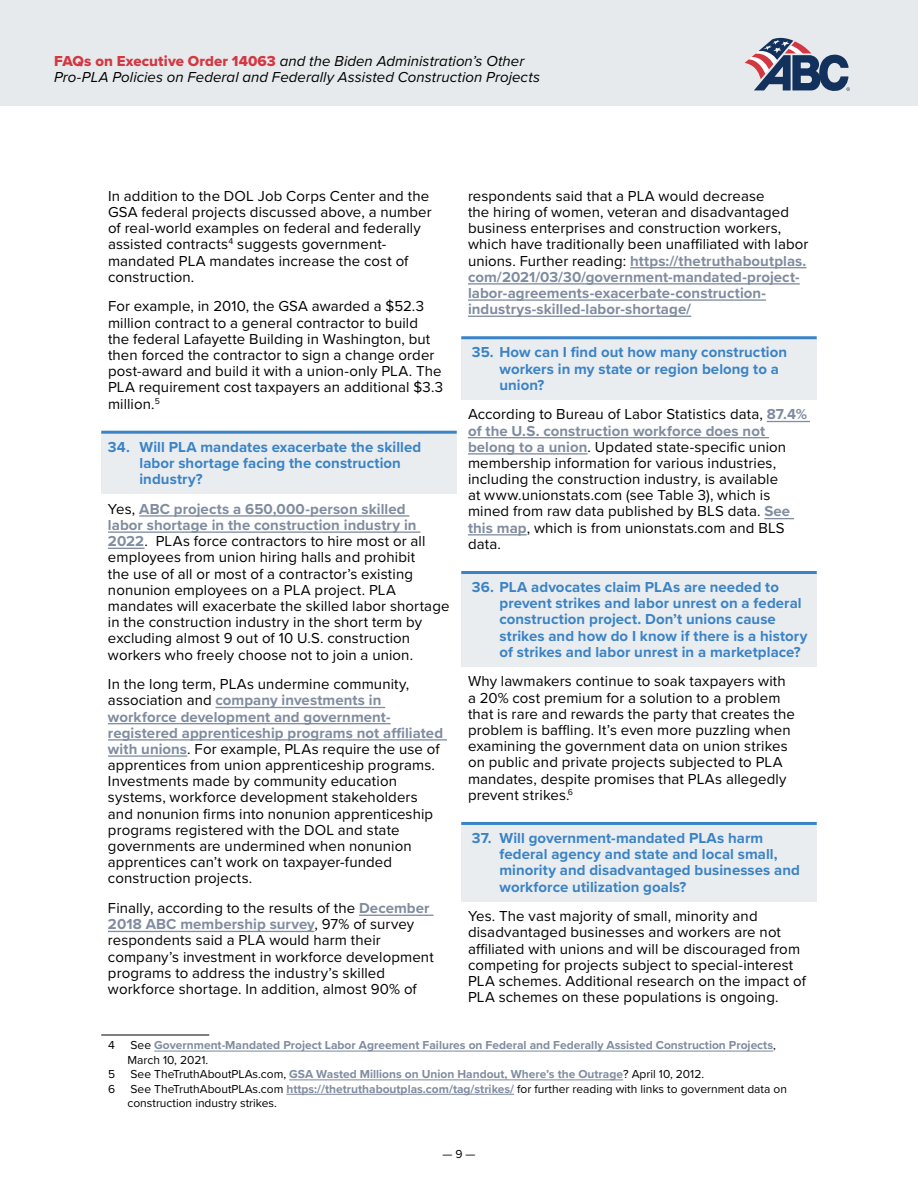
<style>
.page{position:relative;width:918px;height:1188px;background:#fff}
.page>*{position:absolute;margin:0;border:0;box-sizing:border-box;transform-origin:0 0}
.t1{font:15px/16.2px "Proxima Nova";letter-spacing:.005em;color:#000}
.t2{font:700 15px/16.2px "Proxima Nova";letter-spacing:.005em;color:#3a83c6}
.t3{font:italic 15px/16.2px "Proxima Nova";letter-spacing:.005em;color:#000}
.t4{font:700 12px/14.4px "Proxima Nova";color:#808c9f}
.t5{font:12px/14.4px "Proxima Nova";color:#000}
.s1{font-family:"Proxima Nova Extrabld";font-style:normal;color:#d23842}
.s2{font-weight:700;color:#808c9f}
.s3{font-weight:400;color:#000}
</style>
<div class="page">
<div style="left:0;top:0;width:918px;height:106px;background:#e7eaec"></div>
<svg style="left:745px;top:37px;width:105px;height:54px"></svg>
<div style="left:101px;top:433px;width:356px;height:61px;background:#eaedef"></div>
<hr style="left:101px;top:431px;width:356px;height:3px;background:#3a83c6">
<hr style="left:139px;top:515px;width:270px;height:2px;background:#808c9f">
<hr style="left:108px;top:531px;width:312px;height:2px;background:#808c9f">
<hr style="left:108px;top:548px;width:37px;height:1px;background:#808c9f">
<hr style="left:216px;top:707px;width:169px;height:1px;background:#808c9f">
<hr style="left:108px;top:723px;width:283px;height:1px;background:#808c9f">
<hr style="left:108px;top:739px;width:339px;height:2px;background:#808c9f">
<hr style="left:108px;top:755px;width:79px;height:2px;background:#808c9f">
<hr style="left:359px;top:915px;width:74px;height:1px;background:#808c9f">
<hr style="left:108px;top:931px;width:207px;height:1px;background:#808c9f">
<hr style="left:101px;top:1035px;width:108px;height:1px;background:#000">
<hr style="left:154px;top:1051px;width:619px;height:1px;background:#808c9f">
<hr style="left:289px;top:1079px;width:334px;height:1px;background:#808c9f">
<hr style="left:286px;top:1094px;width:228px;height:1px;background:#808c9f">
<hr style="left:630px;top:267px;width:176px;height:1px;background:#808c9f">
<hr style="left:468px;top:283px;width:332px;height:2px;background:#808c9f">
<hr style="left:468px;top:299px;width:298px;height:2px;background:#808c9f">
<hr style="left:468px;top:316px;width:223px;height:1px;background:#808c9f">
<div style="left:461px;top:339px;width:356px;height:61px;background:#eaedef"></div>
<hr style="left:461px;top:336px;width:356px;height:3px;background:#3a83c6">
<hr style="left:767px;top:421px;width:43px;height:1px;background:#808c9f">
<hr style="left:468px;top:437px;width:301px;height:1px;background:#808c9f">
<hr style="left:468px;top:453px;width:120px;height:2px;background:#808c9f">
<hr style="left:764px;top:518px;width:30px;height:1px;background:#808c9f">
<hr style="left:468px;top:534px;width:59px;height:1px;background:#808c9f">
<div style="left:461px;top:573px;width:356px;height:94px;background:#eaedef"></div>
<hr style="left:461px;top:571px;width:356px;height:3px;background:#3a83c6">
<div style="left:461px;top:824px;width:356px;height:78px;background:#eaedef"></div>
<hr style="left:461px;top:822px;width:356px;height:3px;background:#3a83c6">
<p class="t3" style="left:54px;top:52px;width:488px"><span class="s1">FAQs on Executive Order 14063</span> and the Biden Administration’s Other<br>Pro-PLA Policies on Federal and Federally Assisted Construction Projects</p>
<p class="t1" style="left:108px;top:187px;width:325px">In addition to the DOL Job Corps Center and the GSA federal projects discussed above, a number of real-world examples on federal and federally assisted contracts<sup>4</sup> suggests government&shy;mandated PLA mandates increase the cost of construction.</p>
<p class="t1" style="left:108px;top:298px;width:337px">For example, in 2010, the GSA awarded a $52.3 million contract to a general contractor to build<br>the federal Lafayette Building in Washington, but then forced the contractor to sign a change order post-award and build it with a union-only PLA. The PLA requirement cost taxpayers an additional $3.3 million.<sup>5</sup></p>
<p class="t2" style="left:139px;top:438px;width:283px;text-indent:-32px">34. Will PLA mandates exacerbate the skilled labor shortage facing the construction industry?</p>
<p class="t1" style="left:108px;top:500px;width:343px">Yes, <span class="s2">ABC projects a 650,000-person skilled<br>labor shortage in the construction industry in 2022</span>. PLAs force contractors to hire most or all employees from union hiring halls and prohibit<br>the use of all or most of a contractor’s existing nonunion employees on a PLA project. PLA mandates will exacerbate the skilled labor shortage in the construction industry in the short term by excluding almost 9 out of 10 U.S. construction workers who freely choose not to join a union.</p>
<p class="t1" style="left:108px;top:675px;width:337px">In the long term, PLAs undermine community, association and <span class="s2">company investments in workforce development and government&shy;registered apprenticeship programs not affiliated with unions</span>. For example, PLAs require the use of apprentices from union apprenticeship programs.<br>Investments made by community education systems, workforce development stakeholders and nonunion firms into nonunion apprenticeship programs registered with the DOL and state governments are undermined when nonunion apprentices can’t work on taxpayer-funded construction projects.</p>
<p class="t1" style="left:108px;top:899px;width:327px">Finally, according to the results of the <span class="s2">December 2018 ABC membership survey</span>, 97% of survey respondents said a PLA would harm their company’s investment in workforce development programs to address the industry’s skilled workforce shortage. In addition, almost 90% of</p>
<p class="t1" style="left:468px;top:187px;width:342px">respondents said that a PLA would decrease<br>the hiring of women, veteran and disadvantaged business enterprises and construction workers, which have traditionally been unaffiliated with labor unions. Further reading: <span class="s2">https://thetruthaboutplas. com/2021/03/30/government-mandated-project&shy;labor-agreements-exacerbate-construction&shy;industrys-skilled-labor-shortage/</span></p>
<p class="t2" style="left:500px;top:344px;width:289px;text-indent:-28px">35. How can I find out how many construction workers in my state or region belong to a union?</p>
<p class="t1" style="left:468px;top:406px;width:341px">According to Bureau of Labor Statistics data, <span class="s2">87.4% of the U.S. construction workforce does not belong to a union</span>. Updated state-specific union membership information for various industries, including the construction industry, is available<br>at www.unionstats.com (see Table 3), which is mined from raw data published by BLS data. <span class="s2">See this map</span>, which is from unionstats.com and BLS data.</p>
<p class="t2" style="left:500px;top:579px;width:310px;text-indent:-28px">36. PLA advocates claim PLAs are needed to prevent strikes and labor unrest on a federal construction project. Don’t unions cause strikes and how do I know if there is a history of strikes and labor unrest in a marketplace?</p>
<p class="t1" style="left:468px;top:673px;width:329px">Why lawmakers continue to soak taxpayers with a 20% cost premium for a solution to a problem that is rare and rewards the party that creates the problem is baffling. It’s even more puzzling when examining the government data on union strikes on public and private projects subjected to PLA mandates, despite promises that PLAs allegedly prevent strikes.<sup>6</sup></p>
<p class="t2" style="left:500px;top:830px;width:302px;text-indent:-28px">37. Will government-mandated PLAs harm federal agency and state and local small, minority and disadvantaged businesses and workforce utilization goals?</p>
<p class="t1" style="left:468px;top:908px;width:340px">Yes. The vast majority of small, minority and disadvantaged businesses and workers are not affiliated with unions and will be discouraged from competing for projects subject to special-interest PLA schemes. Additional research on the impact of PLA schemes on these populations is ongoing.</p>
<p class="t5" style="left:108px;top:1038px;width:8px">4</p>
<p class="t4" style="left:128px;top:1038px;width:650px"><span class="s3">See</span> Government-Mandated Project Labor Agreement Failures on Federal and Federally Assisted Construction Projects<span class="s3">,<br>March 10, 2021.</span></p>
<p class="t5" style="left:108px;top:1066px;width:9px">5</p>
<p class="t4" style="left:131px;top:1067px;width:575px"><span class="s3">See TheTruthAboutPLAs.com,</span> GSA Wasted Millions on Union Handout, Where’s the Outrage<span class="s3">? April 10, 2012.</span></p>
<p class="t5" style="left:108px;top:1081px;width:9px">6</p>
<p class="t5" style="left:128px;top:1081px;width:661px">See TheTruthAboutPLAs.com <span class="s2">https://thetruthaboutplas.com/tag/strikes/</span> for further reading with links to government data on construction industry strikes.</p>
<p class="t5" style="left:442px;top:1146px;width:35px">— 9 —</p>
</div>
